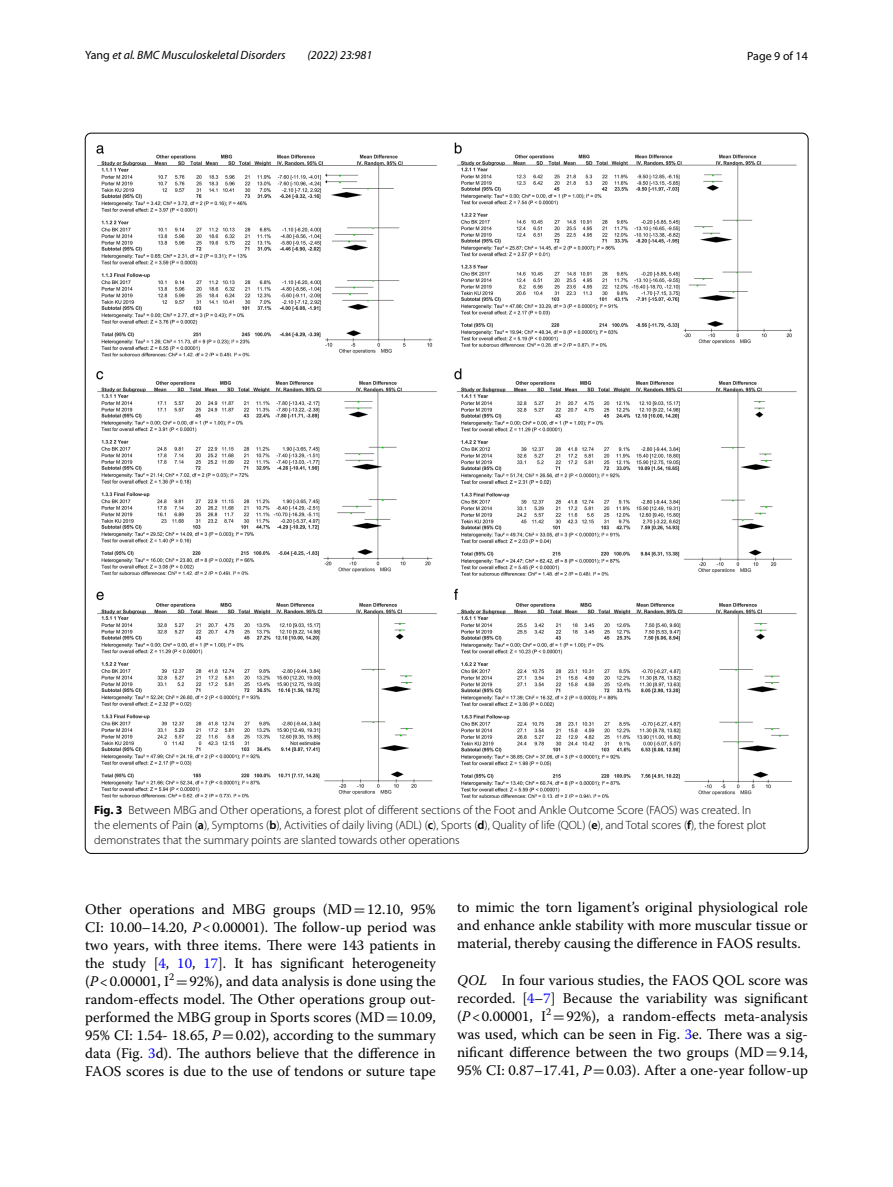
<style>
.page{position:relative;width:893px;height:1187px;background:#fff}
.page>*{position:absolute;margin:0;border:0;box-sizing:border-box;transform-origin:0 0}
.t1{font:14.7px/18px "Warnock Pro";color:#000;text-align:justify}
.t2{font:300 12px/15px "Myriad Pro";color:#000}
.t3{font:italic 12px "Myriad Pro";color:#000}
.t4{font:12px "Myriad Pro";color:#000}
.s1{font-style:normal}
.s2{font-weight:700}
.s3{font-weight:600}
.s4{font-family:"MTSY"}
.s5{font-style:italic}
.s6{color:#00f}
</style>
<div class="page">
<img style="left:96px;top:142px;width:701px;height:656px">
<p class="t3" style="left:85px;top:48px;width:202px"><span class="s1">Yang</span> et al. BMC Musculoskeletal Disorders</p>
<p class="t3" style="left:308px;top:48px;width:66px">(2022) 23:981</p>
<p class="t4" style="left:747px;top:48px;width:62px">Page 9 of 14</p>
<p class="t2" style="left:94px;top:802px;width:673px"><span class="s2">Fig. 3</span> Between MBG and Other operations, a forest plot of different sections of the Foot and Ankle Outcome Score (FAOS) was created. In the elements of Pain (<span class="s3">a</span>), Symptoms (<span class="s3">b</span>), Activities of daily living (ADL) (<span class="s3">c</span>), Sports (<span class="s3">d</span>), Quality of life (QOL) (<span class="s3">e</span>), and Total scores (<span class="s3">f</span>), the forest plot demonstrates that the summary points are slanted towards other operations</p>
<p class="t1" style="left:85px;top:899px;width:352px">Other operations and MBG groups (MD<span class="s4">=</span>12.10, 95% CI: 10.00–14.20, <span class="s5">P</span>&lt;0.00001). The follow-up period was two years, with three items. There were 143 patients in the study [<span class="s6">4</span>, <span class="s6">10</span>, <span class="s6">17</span>]. It has significant heterogeneity (<span class="s5">P</span>&lt;0.00001, I<sup>2</sup> <span class="s4">=</span>92%), and data analysis is done using the random-effects model. The Other operations group out&shy;performed the MBG group in Sports scores (MD<span class="s4">=</span>10.09, 95% CI: 1.54- 18.65, <span class="s5">P</span><span class="s4">=</span>0.02), according to the summary data (Fig. <span class="s6">3</span>d). The authors believe that the difference in FAOS scores is due to the use of tendons or suture tape</p>
<p class="t1" style="left:457px;top:897px;width:352px">to mimic the torn ligament’s original physiological role and enhance ankle stability with more muscular tissue or material, thereby causing the difference in FAOS results.</p>
<p class="t1" style="left:457px;top:970px;width:352px"><span class="s5">QOL</span> In four various studies, the FAOS QOL score was recorded. [<span class="s6">4</span>–<span class="s6">7</span>] Because the variability was significant (<span class="s5">P</span>&lt;0.00001, I<sup>2</sup> <span class="s4">=</span>92%), a random-effects meta-analysis was used, which can be seen in Fig. <span class="s6">3</span>e. There was a sig&shy;nificant difference between the two groups (MD<span class="s4">=</span>9.14, 95% CI: 0.87–17.41, <span class="s5">P</span><span class="s4">=</span>0.03). After a one-year follow-up</p>
</div>
